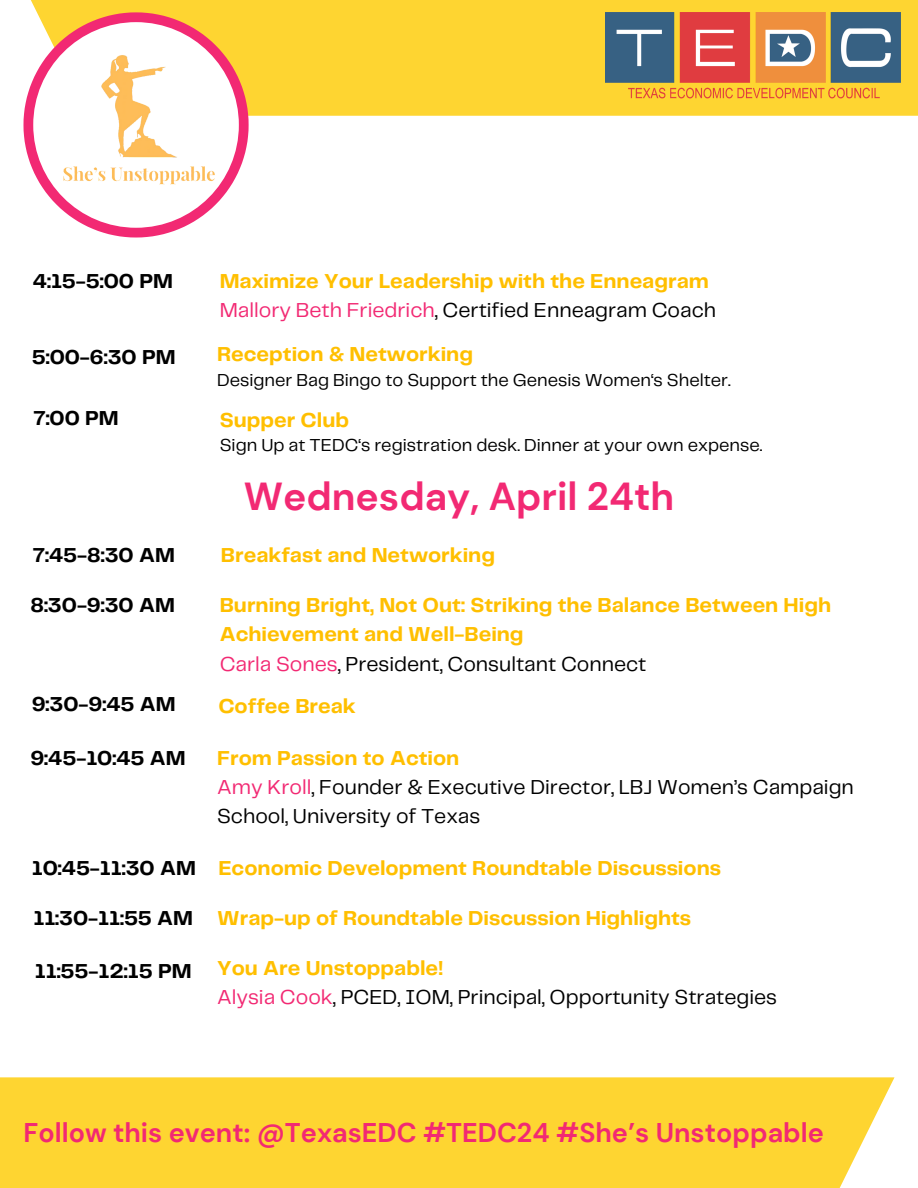
<style>
.page{position:relative;width:918px;height:1188px;background:#fff}
.page>*{position:absolute;margin:0;border:0;box-sizing:border-box;transform-origin:0 0}
.t1{font:700 39px "DM Sans";color:#f22973}
.t2{font:700 27px "DM Sans";color:#f22973}
.t3{font:700 21px/29.2px "Telegraf";color:#ffbf00}
.t4{font:21px/29.2px "Telegraf";color:#000}
.t5{font:700 21px "Telegraf";color:#000}
.t6{font:18px "Telegraf";color:#000}
.s1{font-weight:400;color:#f22973}
.s2{font-weight:400;color:#000}
.s3{font-weight:700;color:#ffbf00}
.s4{color:#f22973}
</style>
<div class="page">
<div style="left:31px;top:0;width:887px;height:116px;background:#fed531"></div>
<img style="left:605px;top:12px;width:296px;height:97px">
<svg style="left:23px;top:12px;width:226px;height:226px"></svg>
<div style="left:33px;top:22px;width:206px;height:206px;background:#fff;border-radius:50%"></div>
<img style="left:50px;top:31px;width:174px;height:164px">
<div style="left:0;top:1077px;width:894px;height:111px;background:#fed531"></div>
<h5 class="t5" style="left:33px;top:272px;width:142px">4:15-5:00 PM</h5>
<h3 class="t3" style="left:220px;top:267px;width:498px">Maximize Your Leadership with the Enneagram<br><span class="s1">Mallory Beth Friedrich</span><span class="s2">, Certified Enneagram Coach</span></h3>
<h3 class="t5" style="left:32px;top:348px;width:145px">5:00-6:30 PM</h3>
<h3 class="t3" style="left:217px;top:340px;width:257px">Reception &amp; Networking</h3>
<h4 class="t6" style="left:217px;top:372px;width:515px">Designer Bag Bingo to Support the Genesis Women‘s Shelter.</h4>
<h4 class="t5" style="left:33px;top:409px;width:87px">7:00 PM</h4>
<h5 class="t3" style="left:220px;top:406px;width:131px">Supper Club</h5>
<h2 class="t6" style="left:220px;top:438px;width:544px">Sign Up at TEDC‘s registration desk. Dinner at your own expense.</h2>
<h3 class="t1" style="left:244px;top:471px;width:432px">Wednesday, April 24th</h3>
<h5 class="t5" style="left:33px;top:547px;width:144px">7:45-8:30 AM</h5>
<h3 class="t3" style="left:221px;top:542px;width:276px">Breakfast and Networking</h3>
<p class="t5" style="left:30px;top:596px;width:146px">8:30-9:30 AM</p>
<h3 class="t3" style="left:220px;top:592px;width:613px">Burning Bright, Not Out: Striking the Balance Between High<br>Achievement and Well-Being<br><span class="s1">Carla Sones</span><span class="s2">, President, Consultant Connect</span></h3>
<p class="t5" style="left:32px;top:695px;width:145px">9:30-9:45 AM</p>
<p class="t3" style="left:218px;top:692px;width:139px">Coffee Break</p>
<h1 class="t5" style="left:30px;top:749px;width:157px">9:45-10:45 AM</h1>
<h3 class="t4" style="left:217px;top:744px;width:638px"><span class="s3">From Passion to Action<br></span><span class="s4">Amy Kroll</span>, Founder &amp; Executive Director, LBJ Women’s Campaign<br>School, University of Texas</h3>
<h4 class="t5" style="left:32px;top:859px;width:166px">10:45-11:30 AM</h4>
<h3 class="t3" style="left:218px;top:855px;width:504px">Economic Development Roundtable Discussions</h3>
<h5 class="t5" style="left:33px;top:909px;width:161px">11:30-11:55 AM</h5>
<h3 class="t3" style="left:217px;top:905px;width:476px">Wrap-up of Roundtable Discussion Highlights</h3>
<h4 class="t5" style="left:35px;top:962px;width:158px">11:55-12:15 PM</h4>
<h3 class="t4" style="left:217px;top:954px;width:562px"><span class="s3">You Are Unstoppable!<br></span><span class="s4">Alysia Cook</span>, PCED, IOM, Principal, Opportunity Strategies</h3>
<p class="t2" style="left:23px;top:1115px;width:802px">Follow this event: @TexasEDC #TEDC24 #She’s Unstoppable</p>
</div>
